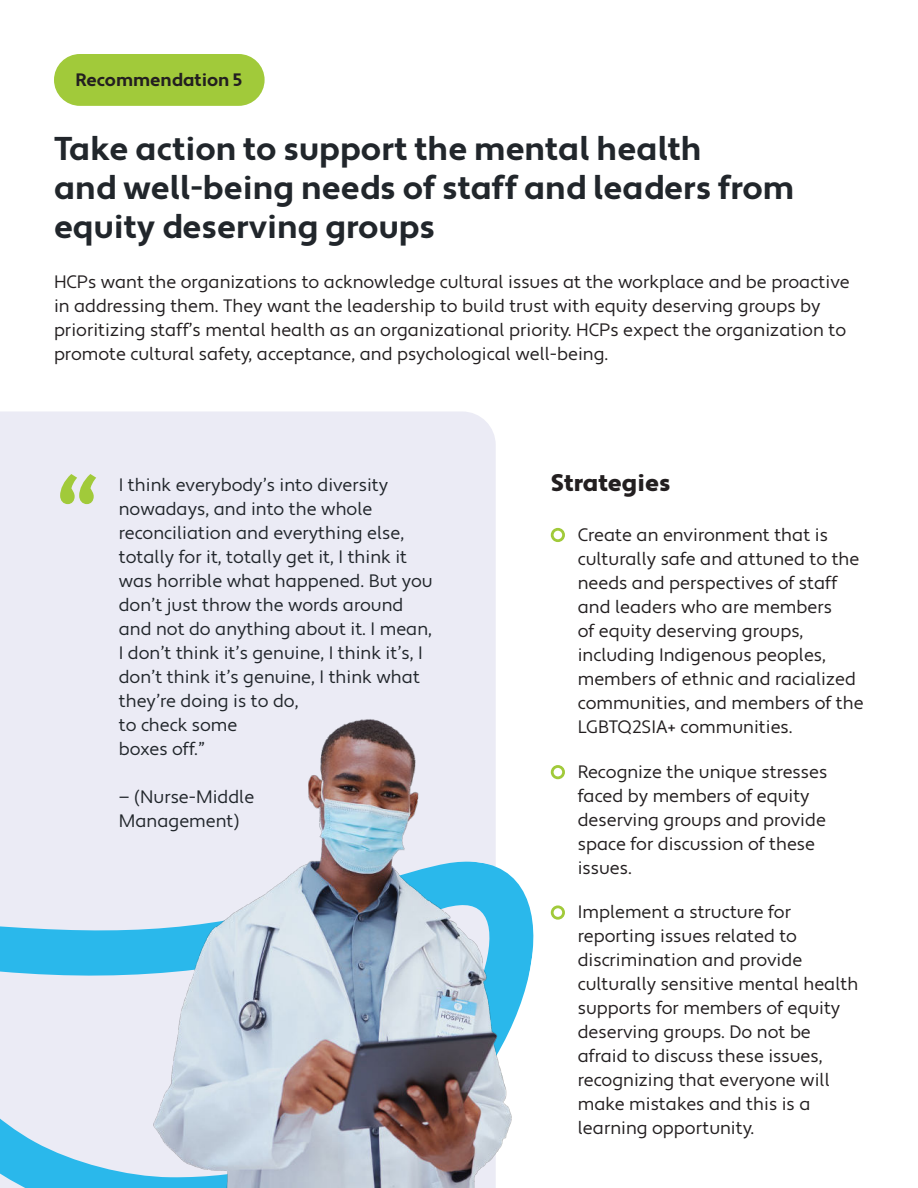
<style>
.page{position:relative;width:918px;height:1188px;background:#fff}
.page>*{position:absolute;margin:0;border:0;box-sizing:border-box;transform-origin:0 0}
.t1{font:500 condensed 120px "Apertura";color:#a1ca3a}
.t2{font:700 33px/39px "Apertura";color:#21262b}
.t3{font:900 24px "Apertura";color:#231f20}
.t4{font:18px/24px "Apertura";color:#231f20}
.t5{font:18px/24px "Apertura";color:#21262b}
.t6{font:700 18px "Apertura";color:#231f20}
</style>
<div class="page">
<div style="left:0;top:411px;width:496px;height:450px;background:#ebebf5"></div>
<svg style="left:0;top:861px;width:148px;height:327px;background:#bddef2"></svg>
<div style="left:54px;top:54px;width:211px;height:52px;background:#a1ca3a;border-radius:26px"></div>
<div style="left:551px;top:528px;width:14px;height:14px;border:3px solid #a1ca3a;border-radius:50%"></div>
<div style="left:551px;top:765px;width:14px;height:14px;border:3px solid #a1ca3a;border-radius:50%"></div>
<div style="left:551px;top:905px;width:14px;height:15px;border:3px solid #a1ca3a;border-radius:50%"></div>
<img style="left:148px;top:698px;width:407px;height:490px">
<p class="t6" style="left:76px;top:72px;width:168px">Recommendation 5</p>
<h2 class="t2" style="left:54px;top:132px;width:742px">Take action to support the mental health<br>and well-being needs of staff and leaders from equity deserving groups</h2>
<p class="t4" style="left:54px;top:271px;width:797px">HCPs want the organizations to acknowledge cultural issues at the workplace and be proactive in addressing them. They want the leadership to build trust with equity deserving groups by prioritizing staff’s mental health as an organizational priority. HCPs expect the organization to promote cultural safety, acceptance, and psychological well-being.</p>
<h1 class="t1" style="left:54px;top:451px;width:48px">“</h1>
<p class="t5" style="left:119px;top:475px;width:271px">I think everybody’s into diversity</p>
<h3 class="t3" style="left:551px;top:474px;width:121px">Strategies</h3>
<p class="t5" style="left:119px;top:499px;width:316px">nowadays, and into the whole reconciliation and everything else, totally for it, totally get it, I think it was horrible what happened. But you don’t just throw the words around and not do anything about it. I mean,<br>I don’t think it’s genuine, I think it’s, I don’t think it’s genuine, I think what they’re doing is to do,<br>to check some<br>boxes off.”</p>
<p class="t5" style="left:119px;top:787px;width:137px">— (Nurse-Middle<br>Management)</p>
<p class="t4" style="left:578px;top:525px;width:287px;text-indent:-27px">• Create an environment that is culturally safe and attuned to the needs and perspectives of staff and leaders who are members<br>of equity deserving groups, including Indigenous peoples, members of ethnic and racialized communities, and members of the<br>LGBTQ2SIA+ communities.</p>
<p class="t4" style="left:578px;top:761px;width:251px;text-indent:-27px">• Recognize the unique stresses faced by members of equity deserving groups and provide space for discussion of these issues.</p>
<p class="t4" style="left:578px;top:901px;width:282px;text-indent:-27px">• Implement a structure for reporting issues related to discrimination and provide culturally sensitive mental health supports for members of equity deserving groups. Do not be afraid to discuss these issues, recognizing that everyone will make mistakes and this is a learning opportunity.</p>
</div>
